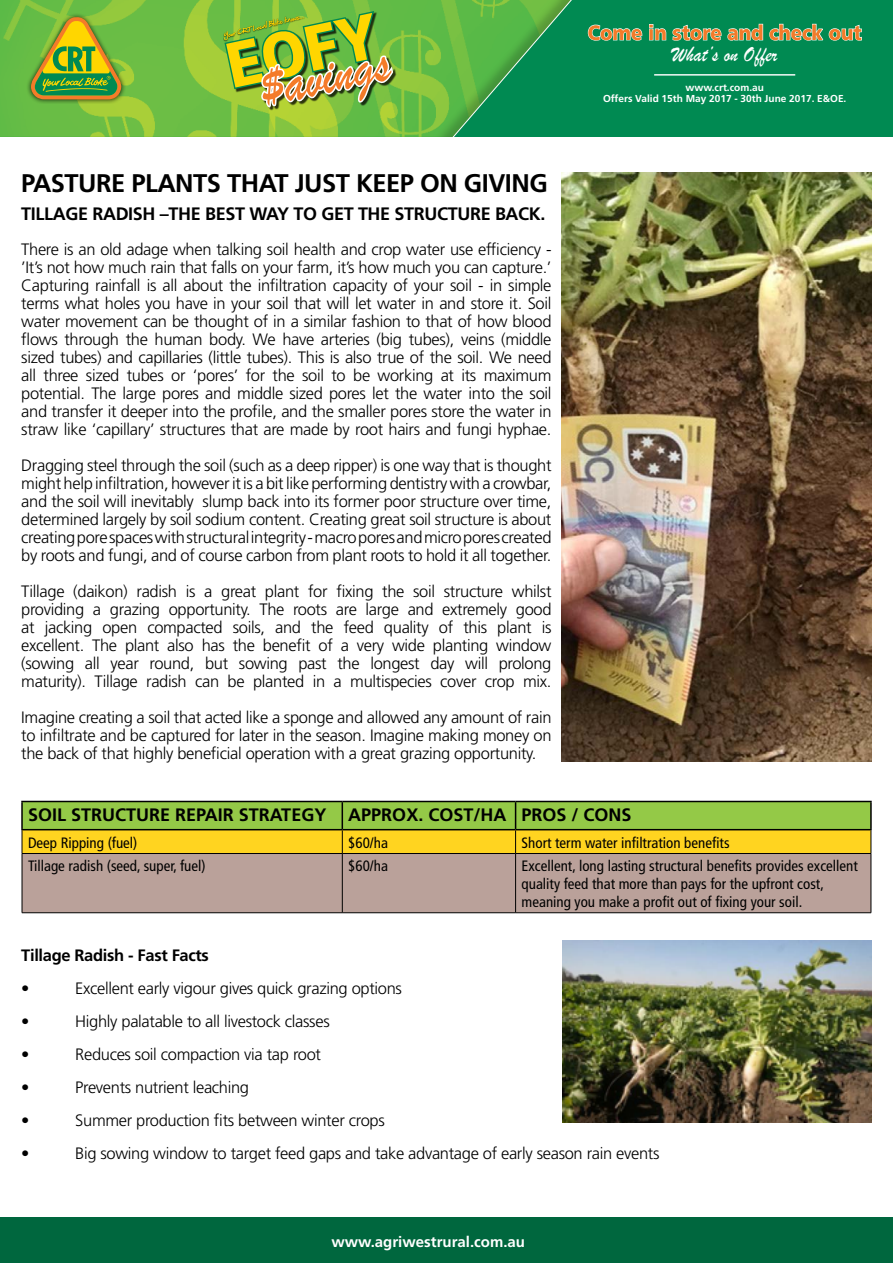
<style>
.page{position:relative;width:893px;height:1263px;background:#fff}
.page>*{position:absolute;margin:0;border:0;box-sizing:border-box;transform-origin:0 0}
.t1{font:900 63.9px "Frutiger LT Std";color:#ffd600;scale:.9 1}
.t2{font:59.4px "Brush Script";color:#f47b29;scale:.9 1}
.t3{font:700 25.5px "Frutiger LT Std";letter-spacing:-.02em;color:#000}
.t4{font:22.35px "Brush Script";color:#fff;scale:.9 1}
.t5{font:900 20.7px "Frutiger LT Std";color:#f47b29;scale:.9 1}
.t6{font:700 18px "Frutiger LT Std";letter-spacing:-.01em;color:#000}
.t7{font:300 16.5px/18px "Frutiger LT Std";letter-spacing:-.02em;color:#000;text-align:justify}
.t8{font:700 16.5px "Frutiger LT Std";letter-spacing:-.02em;color:#000}
.t9{font:condensed 15px/18px "Frutiger LT Std";color:#000}
.t10{font:700 15px "Frutiger LT Std";color:#fff}
.t11{font:700 10.05px/11.2px "Frutiger LT Std";color:#fff;text-align:center}
</style>
<div class="page">
<div style="left:0;top:1218px;width:893px;height:45px;background:#00673e"></div>
<div style="left:23px;top:854px;width:848px;height:58px;background:#baa19a"></div>
<hr style="left:21px;top:801px;width:321px;height:1px;background:#000">
<hr style="left:21px;top:802px;width:2px;height:27px;background:#000">
<hr style="left:21px;top:829px;width:321px;height:1px;background:#000">
<svg style="left:22px;top:801px;width:850px;height:52px;background:#b9c232"></svg>
<hr style="left:22px;top:853px;width:320px;height:1px;background:#000">
<hr style="left:22px;top:854px;width:1px;height:58px;background:#000">
<hr style="left:342px;top:853px;width:174px;height:1px;background:#000">
<hr style="left:342px;top:854px;width:1px;height:58px;background:#000">
<hr style="left:516px;top:853px;width:355px;height:1px;background:#000">
<hr style="left:515px;top:854px;width:1px;height:58px;background:#000">
<hr style="left:871px;top:854px;width:1px;height:58px;background:#000">
<hr style="left:22px;top:912px;width:320px;height:1px;background:#000">
<hr style="left:342px;top:912px;width:174px;height:1px;background:#000">
<hr style="left:516px;top:912px;width:355px;height:1px;background:#000">
<img style="left:562px;top:173px;width:310px;height:588px">
<img style="left:562px;top:940px;width:310px;height:182px">
<img style="left:0;top:0;width:433px;height:137px">
<div style="left:433px;top:0;width:460px;height:137px;background:#000;opacity:.2"></div>
<svg style="left:452px;top:0;width:441px;height:137px;background:#0e9050"></svg>
<div style="left:26px;top:12px;width:100px;height:92px;background:#000;opacity:.75"></div>
<svg style="left:31px;top:17px;width:90px;height:82px;background:#83a932"></svg>
<div style="left:225px;top:12px;width:172px;height:98px;background:#000;opacity:.75"></div>
<svg style="left:223px;top:9px;width:172px;height:100px;background:#6ca252"></svg>
<svg style="left:587px;top:24px;width:56px;height:17px"></svg>
<svg style="left:649px;top:23px;width:213px;height:18px;background:#47aa82"></svg>
<hr style="left:654px;top:74px;width:141px;height:2px;background:#fff">
<h1 class="t1" style="left:219px;top:29px;width:172px;rotate:-12deg">EOFY</h1>
<h2 class="t2" style="left:251px;top:51px;width:149px;rotate:-12deg">$avings</h2>
<h3 class="t3" style="left:21px;top:168px;width:528px">PASTURE PLANTS THAT JUST KEEP ON GIVING</h3>
<p class="t6" style="left:21px;top:203px;width:526px">TILLAGE RADISH –THE BEST WAY TO GET THE STRUCTURE BACK.</p>
<p class="t7" style="left:21px;top:240px;width:532px">There is an old adage when talking soil health and crop water use efficiency - ’It’s not how much rain that falls on your farm, it’s how much you can capture.’ Capturing rainfall is all about the infiltration capacity of your soil - in simple terms what holes you have in your soil that will let water in and store it. Soil water movement can be thought of in a similar fashion to that of how blood flows through the human body. We have arteries (big tubes), veins (middle sized tubes) and capillaries (little tubes). This is also true of the soil. We need all three sized tubes or ‘pores’ for the soil to be working at its maximum potential. The large pores and middle sized pores let the water into the soil and transfer it deeper into the profile, and the smaller pores store the water in straw like ‘capillary’ structures that are made by root hairs and fungi hyphae.</p>
<p class="t7" style="left:21px;top:456px;width:532px">Dragging steel through the soil (such as a deep ripper) is one way that is thought might help infiltration, however it is a bit like performing dentistry with a crowbar, and the soil will inevitably slump back into its former poor structure over time, determined largely by soil sodium content. Creating great soil structure is about creating pore spaces with structural integrity - macro pores and micro pores created by roots and fungi, and of course carbon from plant roots to hold it all together.</p>
<p class="t7" style="left:21px;top:582px;width:532px">Tillage (daikon) radish is a great plant for fixing the soil structure whilst providing a grazing opportunity. The roots are large and extremely good at jacking open compacted soils, and the feed quality of this plant is excellent. The plant also has the benefit of a very wide planting window (sowing all year round, but sowing past the longest day will prolong maturity). Tillage radish can be planted in a multispecies cover crop mix.</p>
<p class="t7" style="left:21px;top:708px;width:532px">Imagine creating a soil that acted like a sponge and allowed any amount of rain to infiltrate and be captured for later in the season. Imagine making money on the back of that highly beneficial operation with a great grazing opportunity.</p>
<p class="t5" style="left:588px;top:20px;width:306px">Come in store and check out</p>
<h3 class="t4" style="left:672px;top:39px;width:119px">What’s on Offer</h3>
<p class="t11" style="left:603px;top:82px;width:245px">www.crt.com.au<br>Offers Valid 15th May 2017 - 30th June 2017. E&amp;OE.</p>
<p class="t6" style="left:28px;top:804px;width:605px">SOIL STRUCTURE REPAIR STRATEGY APPROX. COST/HA PROS / CONS</p>
<p class="t9" style="left:28px;top:833px;width:111px">Deep Ripping (fuel)</p>
<p class="t9" style="left:348px;top:833px;width:41px">$60/ha</p>
<p class="t9" style="left:522px;top:833px;width:209px">Short term water infiltration benefits</p>
<p class="t9" style="left:28px;top:857px;width:179px">Tillage radish (seed, super, fuel)</p>
<p class="t9" style="left:348px;top:857px;width:41px">$60/ha</p>
<p class="t9" style="left:522px;top:857px;width:338px">Excellent, long lasting structural benefits provides excellent quality feed that more than pays for the upfront cost, meaning you make a profit out of fixing your soil.</p>
<p class="t8" style="left:21px;top:945px;width:189px">Tillage Radish - Fast Facts</p>
<p class="t7" style="left:21px;top:979px;width:10px">•</p>
<p class="t7" style="left:75px;top:979px;width:328px">Excellent early vigour gives quick grazing options</p>
<p class="t7" style="left:21px;top:1012px;width:10px">•</p>
<p class="t7" style="left:75px;top:1012px;width:256px">Highly palatable to all livestock classes</p>
<p class="t7" style="left:21px;top:1045px;width:10px">•</p>
<p class="t7" style="left:75px;top:1045px;width:247px">Reduces soil compaction via tap root</p>
<p class="t7" style="left:21px;top:1078px;width:10px">•</p>
<p class="t7" style="left:75px;top:1078px;width:175px">Prevents nutrient leaching</p>
<p class="t7" style="left:21px;top:1111px;width:10px">•</p>
<p class="t7" style="left:75px;top:1111px;width:311px">Summer production fits between winter crops</p>
<p class="t7" style="left:21px;top:1144px;width:10px">•</p>
<p class="t7" style="left:75px;top:1144px;width:586px">Big sowing window to target feed gaps and take advantage of early season rain events</p>
<p class="t10" style="left:332px;top:1233px;width:195px">www.agriwestrural.com.au</p>
<p class="t10" style="left:343px;top:1233px;width:195px">www.agriwestrural.com.au</p>
</div>
